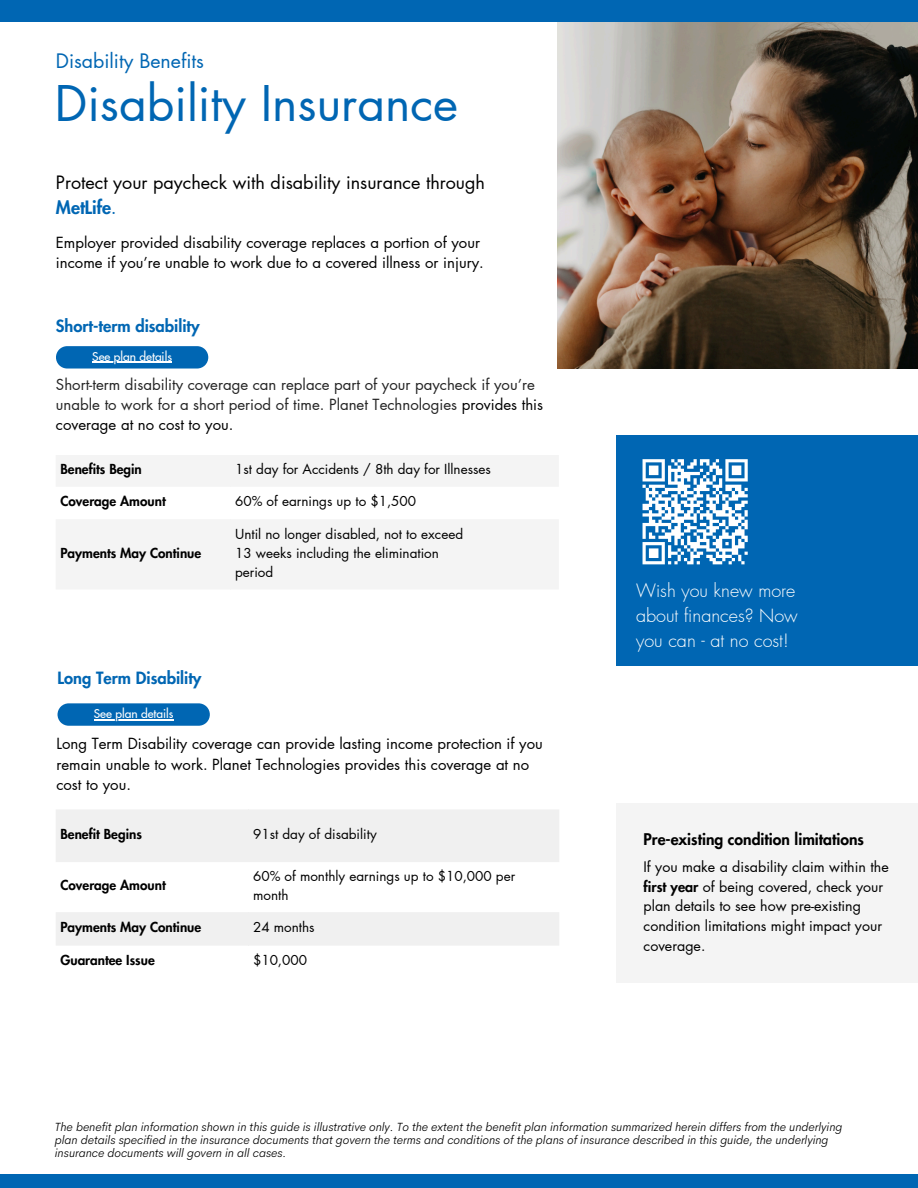
<style>
.page{position:relative;width:918px;height:1188px;background:#fff}
.page>*{position:absolute;margin:0;border:0;box-sizing:border-box;transform-origin:0 0}
.t1{font:48px "Futura LT Pro";color:#0066b3}
.t2{font:19.5px "Futura LT Pro";color:#0066b3}
.t3{font:18px/24.8px "Futura LT Pro";color:#000}
.t4{font:300 18px/24.8px "Futura LT Pro";color:#fff}
.t5{font:800 16.5px "Futura LT Pro";color:#0066b3}
.t6{font:800 15.75px "Futura LT Pro";color:#000}
.t7{font:15px/20.2px "Futura LT Pro";color:#000}
.t8{font:15px/20.2px "Futura LT Pro";color:#252525}
.t9{font:14.25px/19.8px "Futura LT Pro";color:#000}
.t10{font:13.5px/19.2px "Futura LT Pro";color:#000}
.t11{font:800 13.5px "Futura LT Pro";color:#000}
.t12{font:italic 300 12px/13px "Cerebri Sans";color:#000}
.t13{font:500 12px "Futura LT Pro";color:#fff}
.s1{font-weight:800;color:#0066b3}
.s2{font-weight:500;color:#0066b3}
.s3{color:#000}
.s4{font-weight:800}
</style>
<div class="page">
<svg style="left:56px;top:455px;width:502px;height:134px;fill:#f4f4f4"></svg>
<svg style="left:56px;top:346px;width:152px;height:23px;background:#1472b9"></svg>
<hr style="left:92px;top:362px;width:80px;height:1px;background:#fff">
<div style="left:616px;top:804px;width:302px;height:179px;background:#f4f4f4"></div>
<div style="left:616px;top:435px;width:302px;height:230px;background:#0066b3"></div>
<svg style="left:642px;top:459px;width:106px;height:106px"></svg>
<img style="left:557px;top:21px;width:361px;height:347px">
<div style="left:0;top:1174px;width:918px;height:14px;background:#0066b3"></div>
<div style="left:0;top:0;width:918px;height:21px;background:#0066b3"></div>
<svg style="left:56px;top:810px;width:503px;height:136px;fill:#f0f0f0"></svg>
<svg style="left:58px;top:703px;width:152px;height:23px;background:#1472b9"></svg>
<hr style="left:94px;top:719px;width:80px;height:1px;background:#fff">
<h6 class="t2" style="left:56px;top:52px;width:150px">Disability Benefits</h6>
<p class="t1" style="left:55px;top:82px;width:405px">Disability Insurance</p>
<p class="t3" style="left:56px;top:171px;width:431px">Protect your paycheck with disability insurance through<br><span class="s1">MetLife</span><span class="s2">.</span></p>
<h2 class="t7" style="left:56px;top:233px;width:429px">Employer provided disability coverage replaces a portion of your income if you’re unable to work due to a covered illness or injury.</h2>
<p class="t5" style="left:56px;top:318px;width:145px">Short-term disability</p>
<p class="t13" style="left:92px;top:351px;width:81px">See plan details</p>
<p class="t8" style="left:56px;top:375px;width:489px">Short-term disability coverage can replace part of your paycheck if you’re unable to work for a short period of time. Planet Technologies <span class="s3">provides this coverage at no cost to you.</span></p>
<h2 class="t11" style="left:60px;top:463px;width:83px">Benefits Begin</h2>
<h1 class="t10" style="left:235px;top:460px;width:257px">1st day for Accidents / 8th day for Illnesses</h1>
<h2 class="t11" style="left:60px;top:494px;width:107px">Coverage Amount</h2>
<h4 class="t10" style="left:235px;top:492px;width:183px">60% of earnings up to $1,500</h4>
<h3 class="t11" style="left:60px;top:547px;width:142px">Payments May Continue</h3>
<h6 class="t10" style="left:235px;top:525px;width:230px">Until no longer disabled, not to exceed</h6>
<h4 class="t10" style="left:235px;top:544px;width:205px">13 weeks including the elimination</h4>
<p class="t10" style="left:235px;top:563px;width:40px">period</p>
<h3 class="t5" style="left:58px;top:670px;width:145px">Long Term Disability</h3>
<p class="t13" style="left:94px;top:708px;width:81px">See plan details</p>
<h4 class="t7" style="left:56px;top:734px;width:488px">Long Term Disability coverage can provide lasting income protection if you remain unable to work. Planet Technologies provides this coverage at no cost to you.</h4>
<p class="t11" style="left:60px;top:828px;width:83px">Benefit Begins</p>
<p class="t10" style="left:253px;top:825px;width:125px">91st day of disability</p>
<p class="t11" style="left:60px;top:879px;width:107px">Coverage Amount</p>
<p class="t10" style="left:253px;top:867px;width:264px">60% of monthly earnings up to $10,000 per month</p>
<p class="t11" style="left:60px;top:920px;width:142px">Payments May Continue</p>
<p class="t10" style="left:253px;top:918px;width:63px">24 months</p>
<p class="t11" style="left:60px;top:953px;width:96px">Guarantee Issue</p>
<p class="t10" style="left:253px;top:951px;width:56px">$10,000</p>
<p class="t4" style="left:636px;top:579px;width:163px">Wish you knew more about finances? Now you can - at no cost!</p>
<p class="t6" style="left:644px;top:832px;width:222px">Pre-existing condition limitations</p>
<p class="t9" style="left:644px;top:857px;width:247px">If you make a disability claim within the <span class="s4">first year</span> of being covered, check your plan details to see how pre-existing condition limitations might impact your coverage.</p>
<h3 class="t12" style="left:55px;top:1121px;width:789px">The benefit plan information shown in this guide is illustrative only. To the extent the benefit plan information summarized herein differs from the underlying plan details specified in the insurance documents that govern the terms and conditions of the plans of insurance described in this guide, the underlying insurance documents will govern in all cases.</h3>
</div>
